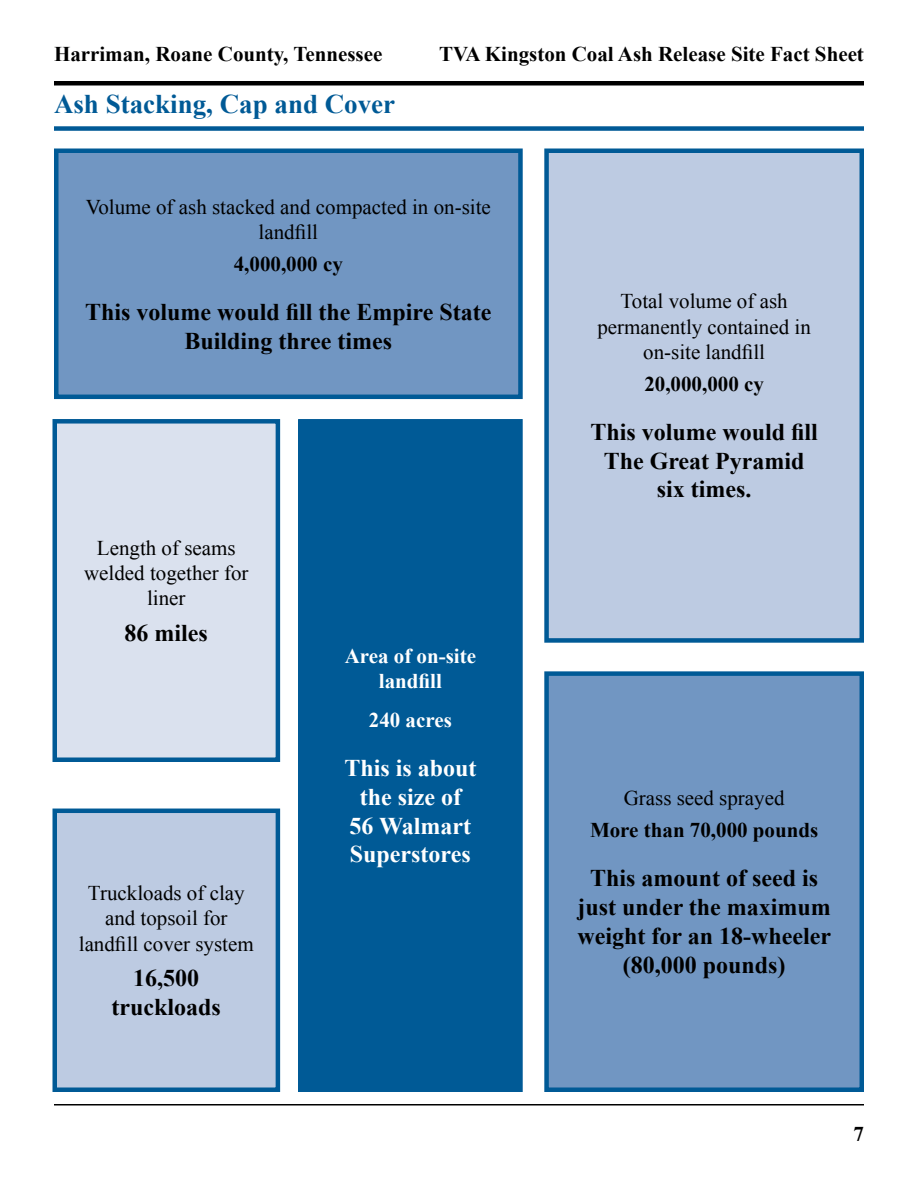
<style>
.page{position:relative;width:918px;height:1188px;background:#fff}
.page>*{position:absolute;margin:0;border:0;box-sizing:border-box;transform-origin:0 0}
.t1{font:700 27px "Times New Roman";color:#005a96}
.t2{font:700 24px/28.8px "Times New Roman";color:#000;text-align:center}
.t3{font:700 24px/28.8px "Times New Roman";color:#fff;text-align:center}
.t4{font:21px/25.2px "Times New Roman";color:#000;text-align:center}
.t5{font:700 21px "Times New Roman";color:#000}
.t6{font:700 21px/25.2px "Times New Roman";color:#fff;text-align:center}
</style>
<div class="page">
<div style="left:54px;top:81px;width:810px;height:5px;background:#000"></div>
<hr style="left:54px;top:1104px;width:810px;height:2px;background:#000">
<div style="left:54px;top:126px;width:810px;height:5px;background:#005a96"></div>
<div style="left:56px;top:151px;width:464px;height:246px;background:#7196c2"></div>
<div style="left:54px;top:148px;width:469px;height:251px;border:4px solid #005a96"></div>
<div style="left:547px;top:151px;width:315px;height:489px;background:#bdcbe2"></div>
<div style="left:544px;top:148px;width:320px;height:495px;border:4px solid #005a96"></div>
<div style="left:547px;top:674px;width:315px;height:416px;background:#7196c2"></div>
<div style="left:544px;top:671px;width:320px;height:421px;border:4px solid #005a96"></div>
<div style="left:299px;top:420px;width:223px;height:671px;background:#005a96"></div>
<div style="left:298px;top:419px;width:225px;height:673px;border:2px solid #005a96"></div>
<div style="left:55px;top:421px;width:223px;height:339px;background:#dae1ee"></div>
<div style="left:52px;top:419px;width:228px;height:343px;border:4px solid #005a96"></div>
<div style="left:55px;top:811px;width:223px;height:279px;background:#bdcbe2"></div>
<div style="left:52px;top:809px;width:228px;height:283px;border:4px solid #005a96"></div>
<p class="t5" style="left:54px;top:40px;width:330px">Harriman, Roane County, Tennessee</p>
<p class="t5" style="left:439px;top:40px;width:426px">TVA Kingston Coal Ash Release Site Fact Sheet</p>
<p class="t1" style="left:54px;top:85px;width:343px">Ash Stacking, Cap and Cover</p>
<p class="t4" style="left:86px;top:194px;width:406px">Volume of ash stacked and compacted in on-site landfill</p>
<p class="t5" style="left:234px;top:249px;width:111px">4,000,000 cy</p>
<p class="t2" style="left:85px;top:297px;width:408px">This volume would fill the Empire State<br>Building three times</p>
<p class="t4" style="left:597px;top:288px;width:215px">Total volume of ash permanently contained in on-site landfill</p>
<p class="t5" style="left:644px;top:369px;width:121px">20,000,000 cy</p>
<p class="t2" style="left:590px;top:417px;width:229px">This volume would fill<br>The Great Pyramid six times.</p>
<p class="t4" style="left:84px;top:535px;width:166px">Length of seams welded together for liner</p>
<p class="t2" style="left:125px;top:618px;width:85px">86 miles</p>
<p class="t4" style="left:79px;top:880px;width:176px">Truckloads of clay and topsoil for landfill cover system</p>
<p class="t2" style="left:112px;top:963px;width:111px">16,500 truckloads</p>
<p class="t6" style="left:345px;top:643px;width:133px">Area of on-site landfill</p>
<p class="t6" style="left:369px;top:707px;width:85px">240 acres</p>
<p class="t3" style="left:344px;top:753px;width:134px">This is about the size of<br>56 Walmart<br>Superstores</p>
<p class="t4" style="left:624px;top:785px;width:162px">Grass seed sprayed</p>
<p class="t5" style="left:590px;top:816px;width:230px">More than 70,000 pounds</p>
<p class="t2" style="left:577px;top:863px;width:255px">This amount of seed is just under the maximum weight for an 18-wheeler (80,000 pounds)</p>
<p class="t5" style="left:853px;top:1120px;width:12px">7</p>
</div>
